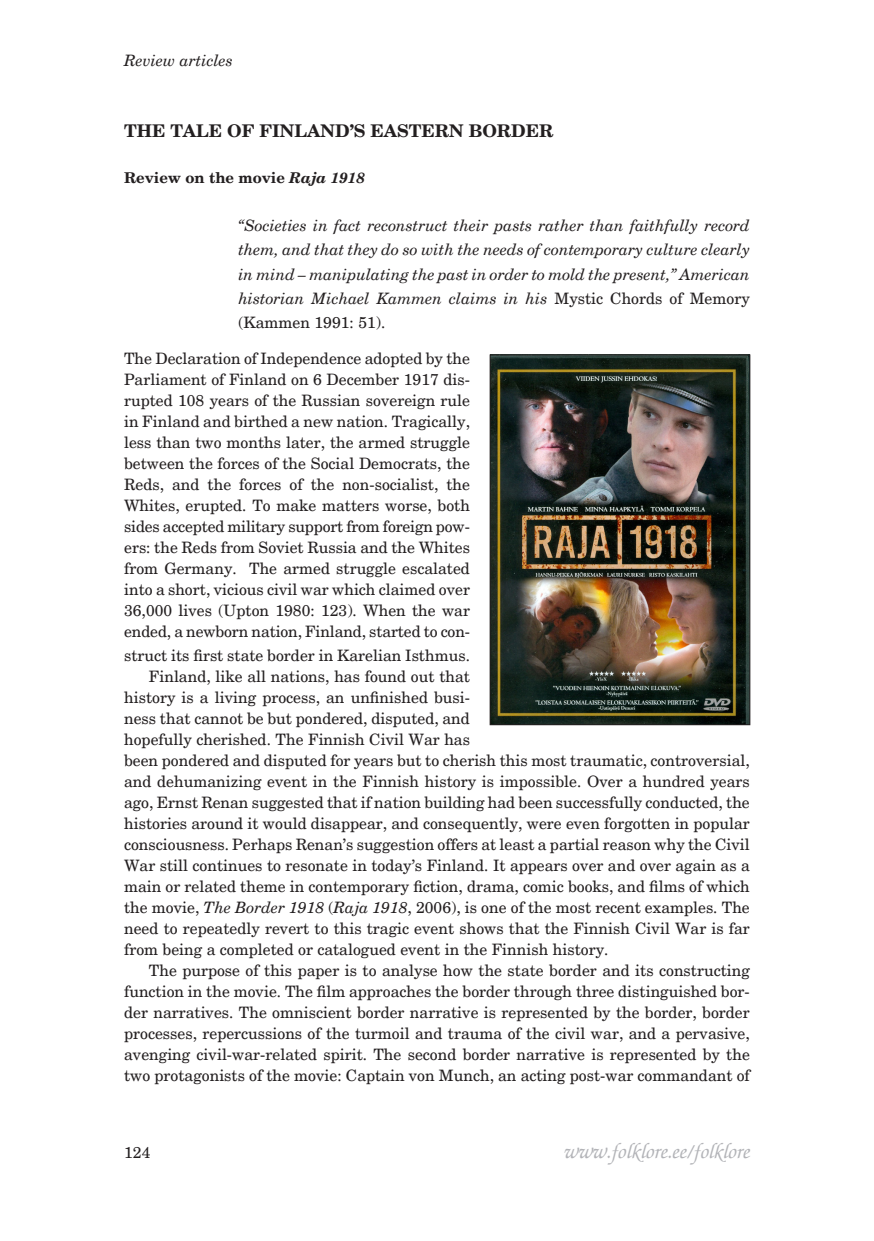
<style>
.page{position:relative;width:874px;height:1241px;background:#fff}
.page>*{position:absolute;margin:0;border:0;box-sizing:border-box;transform-origin:0 0}
.t1{font:italic 500 21px "Zapf Chancery";color:#b2b3b7}
.Heading_2{font:700 17.5px "New Century Schlbk";color:#231f20}
.uudis{font:15.75px/21px "New Century Schlbk";color:#231f20}
.UudisFirst{font:15.75px/21px "New Century Schlbk";color:#231f20;text-align:justify}
.t2{font:italic 15.75px/24.2px "New Century Schlbk";color:#231f20;text-align:justify}
.UudisFirstBold{font:700 14.88px "New Century Schlbk";color:#231f20}
.s1{font-style:italic}
.s2{font-style:normal}
</style>
<div class="page">
<img style="left:491px;top:356px;width:256px;height:366px">
<div style="left:489px;top:354px;width:260px;height:370px;border:1px solid #231f20"></div>
<p class="t2" style="left:124px;top:48px;width:110px">Review articles</p>
<p class="Heading_2" style="left:124px;top:119px;width:430px">THE TALE OF FINLAND’S EASTERN BORDER</p>
<p class="UudisFirstBold" style="left:124px;top:168px;width:242px">Review on the movie <span class="s1">Raja 1918</span></p>
<p class="t2" style="left:238px;top:213px;width:513px">“Societies in fact reconstruct their pasts rather than faithfully record them, and that they do so with the needs of contemporary culture clearly in mind – manipulating the past in order to mold the present,” American historian Michael Kammen claims in his <span class="s2">Mystic Chords of Memory (Kammen 1991: 51).</span></p>
<p class="UudisFirst" style="left:124px;top:348px;width:347px">The Declaration of Independence adopted by the Parliament of Finland on 6 December 1917 dis&shy;rupted 108 years of the Russian sovereign rule in Finland and birthed a new nation. Tragically, less than two months later, the armed struggle between the forces of the Social Democrats, the Reds, and the forces of the non-socialist, the Whites, erupted. To make matters worse, both sides accepted military support from foreign pow&shy;ers: the Reds from Soviet Russia and the Whites from Germany. The armed struggle escalated into a short, vicious civil war which claimed over 36,000 lives (Upton 1980: 123). When the war ended, a newborn nation, Finland, started to con-</p>
<p class="UudisFirst" style="left:124px;top:645px;width:347px">struct its first state border in Karelian Isthmus.</p>
<p class="uudis" style="left:124px;top:666px;width:627px;text-indent:25px">Finland, like all nations, has found out that<br>history is a living process, an unfinished busi-<br>ness that cannot be but pondered, disputed, and<br>hopefully cherished. The Finnish Civil War has<br>been pondered and disputed for years but to cherish this most traumatic, controversial, and dehumanizing event in the Finnish history is impossible. Over a hundred years ago, Ernst Renan suggested that if nation building had been successfully conducted, the histories around it would disappear, and consequently, were even forgotten in popular consciousness. Perhaps Renan’s suggestion offers at least a partial reason why the Civil War still continues to resonate in today’s Finland. It appears over and over again as a main or related theme in contemporary fiction, drama, comic books, and films of which the movie, <span class="s1">The Border 1918</span> (<span class="s1">Raja 1918</span>, 2006), is one of the most recent examples. The need to repeatedly revert to this tragic event shows that the Finnish Civil War is far from being a completed or catalogued event in the Finnish history.</p>
<p class="uudis" style="left:124px;top:960px;width:627px;text-align:justify;text-indent:25px">The purpose of this paper is to analyse how the state border and its constructing function in the movie. The film approaches the border through three distinguished bor&shy;der narratives. The omniscient border narrative is represented by the border, border processes, repercussions of the turmoil and trauma of the civil war, and a pervasive, avenging civil-war-related spirit. The second border narrative is represented by the two protagonists of the movie: Captain von Munch, an acting post-war commandant of</p>
<p class="uudis" style="left:124px;top:1141px;width:28px">124</p>
<h1 class="t1" style="left:562px;top:1137px;width:188px">www.folklore.ee/folklore</h1>
</div>
